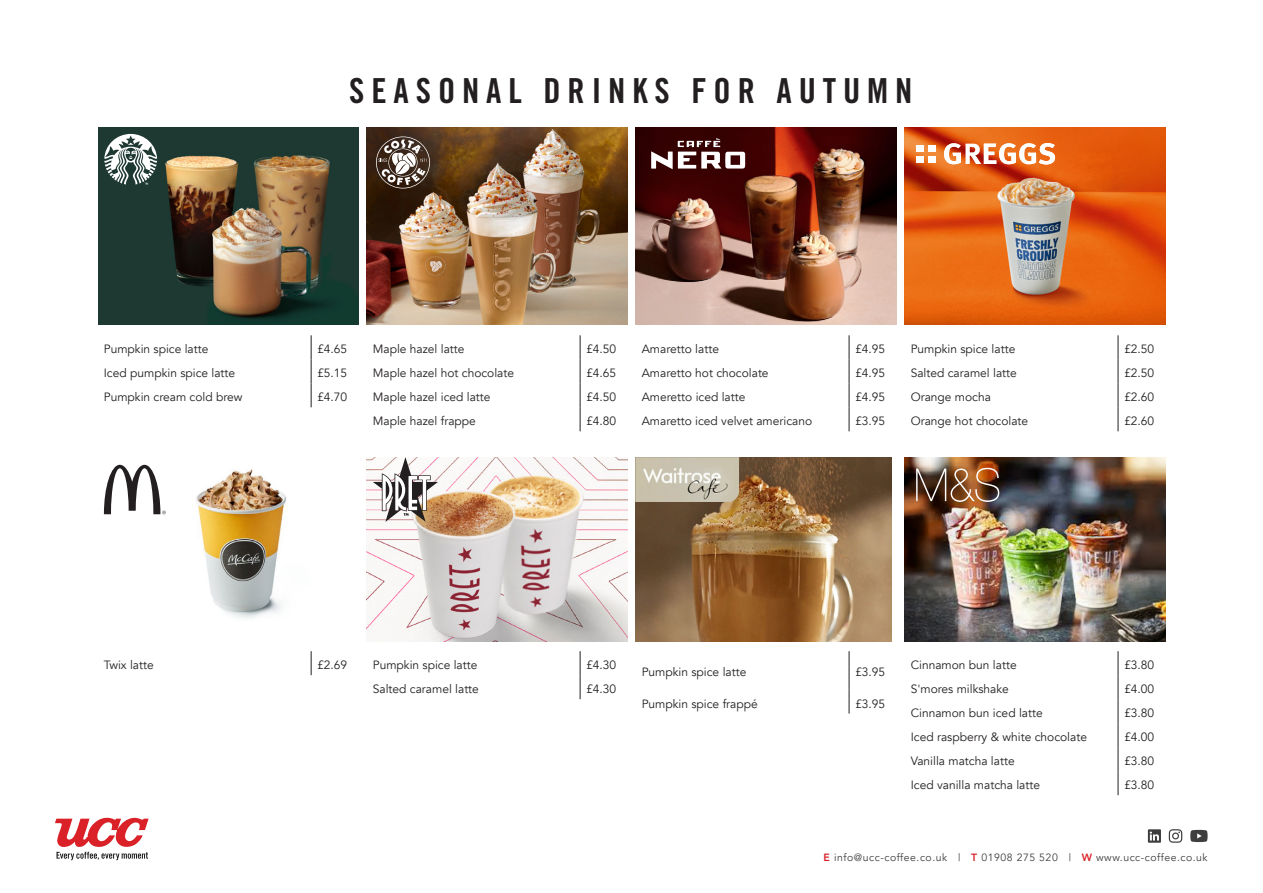
<style>
.page{position:relative;width:1263px;height:893px;background:#fff}
.page>*{position:absolute;margin:0;border:0;box-sizing:border-box;transform-origin:0 0}
.t1{font:34.5px "Trade Gothic LT Std Bd Cn 20";letter-spacing:.2em;color:#231f20}
.t2{font:12px "Avenir";color:#231f20}
.t3{font:10.5px "Avenir";letter-spacing:.05em;color:#3e3e3f}
.s1{font-weight:800;color:#da2128}
</style>
<div class="page">
<img style="left:635px;top:457px;width:256px;height:184px">
<img style="left:367px;top:457px;width:260px;height:184px">
<svg style="left:55px;top:818px;width:93px;height:42px"></svg>
<svg style="left:1148px;top:829px;width:13px;height:14px"></svg>
<svg style="left:1169px;top:829px;width:13px;height:14px"></svg>
<svg style="left:1190px;top:830px;width:17px;height:12px"></svg>
<img style="left:367px;top:128px;width:260px;height:196px">
<img style="left:636px;top:128px;width:260px;height:196px">
<img style="left:905px;top:128px;width:260px;height:196px">
<img style="left:905px;top:457px;width:260px;height:184px">
<svg style="left:373px;top:457px;width:65px;height:65px"></svg>
<img style="left:635px;top:457px;width:104px;height:45px">
<img style="left:98px;top:128px;width:260px;height:196px">
<img style="left:103px;top:464px;width:184px;height:154px">
<svg style="left:104px;top:134px;width:53px;height:51px"></svg>
<svg style="left:651px;top:138px;width:94px;height:31px"></svg>
<svg style="left:104px;top:465px;width:62px;height:49px"></svg>
<div style="left:916px;top:145px;width:8px;height:7px;background:#fff"></div>
<div style="left:916px;top:156px;width:8px;height:7px;background:#fff"></div>
<div style="left:928px;top:145px;width:8px;height:7px;background:#fff"></div>
<div style="left:928px;top:156px;width:8px;height:7px;background:#fff"></div>
<svg style="left:944px;top:143px;width:111px;height:22px"></svg>
<img style="left:916px;top:468px;width:83px;height:34px">
<svg style="left:376px;top:137px;width:54px;height:51px"></svg>
<svg style="left:311px;top:335px;width:1px;height:72px"></svg>
<svg style="left:311px;top:651px;width:1px;height:24px"></svg>
<svg style="left:580px;top:335px;width:1px;height:96px"></svg>
<svg style="left:580px;top:651px;width:1px;height:48px"></svg>
<svg style="left:849px;top:335px;width:1px;height:96px"></svg>
<hr style="left:849px;top:651px;width:1px;height:39px;background:#231f20">
<svg style="left:849px;top:690px;width:1px;height:24px"></svg>
<svg style="left:1118px;top:335px;width:1px;height:96px"></svg>
<svg style="left:1118px;top:651px;width:1px;height:144px"></svg>
<p class="t1" style="left:349px;top:69px;width:565px">SEASONAL DRINKS FOR AUTUMN</p>
<p class="t2" style="left:104px;top:342px;width:106px">Pumpkin spice latte</p>
<p class="t2" style="left:317px;top:342px;width:32px">£4.65</p>
<p class="t2" style="left:104px;top:366px;width:133px">Iced pumpkin spice latte</p>
<p class="t2" style="left:317px;top:366px;width:32px">£5.15</p>
<p class="t2" style="left:104px;top:390px;width:140px">Pumpkin cream cold brew</p>
<p class="t2" style="left:317px;top:390px;width:32px">£4.70</p>
<p class="t2" style="left:373px;top:342px;width:93px">Maple hazel latte</p>
<p class="t2" style="left:586px;top:342px;width:32px">£4.50</p>
<p class="t2" style="left:373px;top:366px;width:143px">Maple hazel hot chocolate</p>
<p class="t2" style="left:586px;top:366px;width:32px">£4.65</p>
<p class="t2" style="left:373px;top:390px;width:119px">Maple hazel iced latte</p>
<p class="t2" style="left:586px;top:390px;width:32px">£4.50</p>
<p class="t2" style="left:373px;top:414px;width:105px">Maple hazel frappe</p>
<p class="t2" style="left:586px;top:414px;width:32px">£4.80</p>
<p class="t2" style="left:642px;top:342px;width:79px">Amaretto latte</p>
<p class="t2" style="left:855px;top:342px;width:32px">£4.95</p>
<p class="t2" style="left:642px;top:366px;width:128px">Amaretto hot chocolate</p>
<p class="t2" style="left:855px;top:366px;width:32px">£4.95</p>
<p class="t2" style="left:642px;top:390px;width:105px">Ameretto iced latte</p>
<p class="t2" style="left:855px;top:390px;width:32px">£4.95</p>
<p class="t2" style="left:642px;top:414px;width:172px">Amaretto iced velvet americano</p>
<p class="t2" style="left:855px;top:414px;width:32px">£3.95</p>
<p class="t2" style="left:911px;top:342px;width:106px">Pumpkin spice latte</p>
<p class="t2" style="left:1124px;top:342px;width:32px">£2.50</p>
<p class="t2" style="left:911px;top:366px;width:108px">Salted caramel latte</p>
<p class="t2" style="left:1124px;top:366px;width:32px">£2.50</p>
<p class="t2" style="left:911px;top:390px;width:82px">Orange mocha</p>
<p class="t2" style="left:1124px;top:390px;width:32px">£2.60</p>
<p class="t2" style="left:911px;top:414px;width:119px">Orange hot chocolate</p>
<p class="t2" style="left:1124px;top:414px;width:32px">£2.60</p>
<p class="t2" style="left:104px;top:658px;width:51px">Twix latte</p>
<p class="t2" style="left:317px;top:658px;width:32px">£2.69</p>
<p class="t2" style="left:373px;top:658px;width:106px">Pumpkin spice latte</p>
<p class="t2" style="left:586px;top:658px;width:32px">£4.30</p>
<p class="t2" style="left:373px;top:682px;width:108px">Salted caramel latte</p>
<p class="t2" style="left:586px;top:682px;width:32px">£4.30</p>
<p class="t2" style="left:642px;top:665px;width:106px">Pumpkin spice latte</p>
<p class="t2" style="left:855px;top:665px;width:32px">£3.95</p>
<p class="t2" style="left:642px;top:696px;width:118px">Pumpkin spice frappé</p>
<p class="t2" style="left:855px;top:696px;width:32px">£3.95</p>
<p class="t2" style="left:911px;top:658px;width:108px">Cinnamon bun latte</p>
<p class="t2" style="left:1124px;top:658px;width:32px">£3.80</p>
<p class="t2" style="left:911px;top:682px;width:100px">S'mores milkshake</p>
<p class="t2" style="left:1124px;top:682px;width:32px">£4.00</p>
<p class="t2" style="left:911px;top:706px;width:134px">Cinnamon bun iced latte</p>
<p class="t2" style="left:1124px;top:706px;width:32px">£3.80</p>
<p class="t2" style="left:911px;top:730px;width:178px">Iced raspberry &amp; white chocolate</p>
<p class="t2" style="left:1124px;top:730px;width:32px">£4.00</p>
<p class="t2" style="left:911px;top:754px;width:105px">Vanilla matcha latte</p>
<p class="t2" style="left:1124px;top:754px;width:32px">£3.80</p>
<p class="t2" style="left:911px;top:778px;width:131px">Iced vanilla matcha latte</p>
<p class="t2" style="left:1124px;top:778px;width:32px">£3.80</p>
<p class="t3" style="left:823px;top:851px;width:386px"><span class="s1">E</span> info@ucc-coffee.co.uk | <span class="s1">T</span> 01908 275 520 | <span class="s1">W</span> www.ucc-coffee.co.uk</p>
</div>
